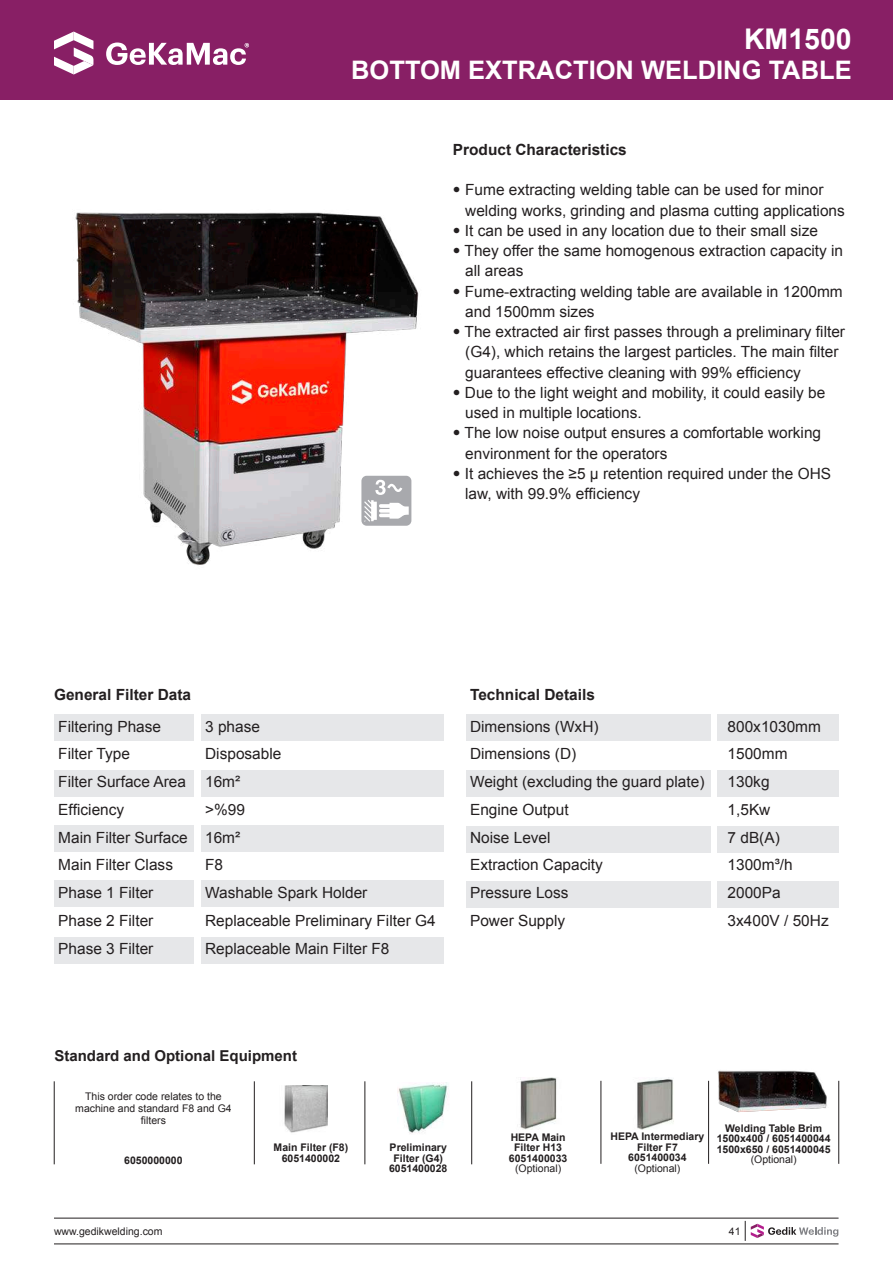
<style>
.page{position:relative;width:893px;height:1263px;background:#fff}
.page>*{position:absolute;margin:0;border:0;box-sizing:border-box;transform-origin:0 0}
.t1{font:700 28.5px "Arial";color:#fff}
.t2{font:700 25.5px "Arial";color:#fff}
.t3{font:15.45px/27.8px "Arial";color:#231f20}
.t4{font:700 15.45px "Arial";color:#231f20}
.t5{font:700 15px "Arial";color:#231f20}
.t6{font:700 10.5px/10.5px "Arial";color:#231f20;text-align:center}
.t7{font:10.5px/12px "Arial";color:#231f20;text-align:center}
.s1{font-family:"Helvetica Neue LT Std";font-stretch:condensed}
</style>
<div class="page">
<hr style="left:54px;top:1218px;width:784px;height:1px;background:#231f20">
<hr style="left:54px;top:1244px;width:784px;height:1px;background:#231f20">
<svg style="left:745px;top:1221px;width:93px;height:20px"></svg>
<div style="left:0;top:0;width:893px;height:100px;background:#881f65"></div>
<img style="left:284px;top:1085px;width:43px;height:48px">
<img style="left:398px;top:1083px;width:50px;height:51px">
<hr style="left:365px;top:1081px;width:1px;height:83px;background:#231f20">
<hr style="left:471px;top:1081px;width:1px;height:83px;background:#231f20">
<div style="left:54px;top:714px;width:139px;height:27px;background:#e6e7e9"></div>
<div style="left:54px;top:770px;width:139px;height:27px;background:#e6e7e9"></div>
<div style="left:54px;top:825px;width:139px;height:26px;background:#e6e7e9"></div>
<div style="left:54px;top:880px;width:139px;height:27px;background:#e6e7e9"></div>
<div style="left:54px;top:936px;width:139px;height:27px;background:#e6e7e9"></div>
<div style="left:201px;top:714px;width:242px;height:27px;background:#e6e7e9"></div>
<div style="left:201px;top:770px;width:242px;height:27px;background:#e6e7e9"></div>
<div style="left:201px;top:825px;width:242px;height:26px;background:#e6e7e9"></div>
<div style="left:201px;top:880px;width:242px;height:27px;background:#e6e7e9"></div>
<div style="left:201px;top:936px;width:242px;height:27px;background:#e6e7e9"></div>
<div style="left:466px;top:714px;width:244px;height:27px;background:#e6e7e9"></div>
<div style="left:717px;top:714px;width:122px;height:27px;background:#e6e7e9"></div>
<div style="left:466px;top:770px;width:244px;height:27px;background:#e6e7e9"></div>
<div style="left:717px;top:770px;width:122px;height:27px;background:#e6e7e9"></div>
<div style="left:466px;top:826px;width:244px;height:27px;background:#e6e7e9"></div>
<div style="left:717px;top:826px;width:122px;height:27px;background:#e6e7e9"></div>
<div style="left:466px;top:881px;width:244px;height:27px;background:#e6e7e9"></div>
<div style="left:717px;top:881px;width:122px;height:27px;background:#e6e7e9"></div>
<img style="left:520px;top:1078px;width:37px;height:51px">
<img style="left:637px;top:1078px;width:37px;height:52px">
<hr style="left:601px;top:1081px;width:1px;height:83px;background:#231f20">
<hr style="left:708px;top:1081px;width:1px;height:83px;background:#231f20">
<hr style="left:838px;top:1081px;width:1px;height:83px;background:#231f20">
<img style="left:718px;top:1070px;width:109px;height:42px">
<hr style="left:254px;top:1081px;width:1px;height:83px;background:#231f20">
<hr style="left:54px;top:1081px;width:1px;height:83px;background:#231f20">
<img style="left:75px;top:212px;width:344px;height:353px">
<div style="left:361px;top:476px;width:50px;height:50px;background:#a8a9ad;border-radius:5px"></div>
<svg style="left:364px;top:480px;width:45px;height:42px"></svg>
<svg style="left:54px;top:32px;width:39px;height:43px"></svg>
<svg style="left:106px;top:43px;width:143px;height:22px"></svg>
<h1 class="t1" style="left:744px;top:20px;width:109px">KM1500</h1>
<h2 class="t2" style="left:351px;top:54px;width:502px">BOTTOM EXTRACTION WELDING TABLE</h2>
<p class="t4" style="left:453px;top:139px;width:175px">Product Characteristics</p>
<p class="t3" style="left:465px;top:180px;width:381px;line-height:20.2px;text-indent:-12px"><span class="s1">•</span> Fume extracting welding table can be used for minor welding works, grinding and plasma cutting applications</p>
<p class="t3" style="left:453px;top:217px;width:367px"><span class="s1">•</span> It can be used in any location due to their small size</p>
<p class="t3" style="left:465px;top:241px;width:379px;line-height:20.2px;text-indent:-12px"><span class="s1">•</span> They offer the same homogenous extraction capacity in all areas</p>
<p class="t3" style="left:465px;top:281px;width:379px;line-height:20.2px;text-indent:-12px"><span class="s1">•</span> Fume-extracting welding table are available in 1200mm and 1500mm sizes</p>
<p class="t3" style="left:465px;top:322px;width:381px;line-height:20.2px;text-indent:-12px"><span class="s1">•</span> The extracted air first passes through a preliminary filter (G4), which retains the largest particles. The main filter guarantees effective cleaning with 99% efficiency</p>
<p class="t3" style="left:465px;top:383px;width:362px;line-height:20.2px;text-indent:-12px"><span class="s1">•</span> Due to the light weight and mobility, it could easily be used in multiple locations.</p>
<p class="t3" style="left:465px;top:423px;width:357px;line-height:20.2px;text-indent:-12px"><span class="s1">•</span> The low noise output ensures a comfortable working environment for the operators</p>
<p class="t3" style="left:465px;top:464px;width:367px;line-height:20.2px;text-indent:-12px"><span class="s1">•</span> It achieves the ≥5 μ retention required under the OHS law, with 99.9% efficiency</p>
<p class="t4" style="left:54px;top:684px;width:139px">General Filter Data</p>
<p class="t3" style="left:58px;top:712px;width:131px">Filtering Phase<br>Filter Type<br>Filter Surface Area<br>Efficiency<br>Main Filter Surface<br>Main Filter Class<br>Phase 1 Filter<br>Phase 2 Filter<br>Phase 3 Filter</p>
<p class="t3" style="left:205px;top:712px;width:232px">3 phase<br>Disposable<br>16m²<br>&gt;%99<br>16m²<br>F8<br>Washable Spark Holder<br>Replaceable Preliminary Filter G4<br>Replaceable Main Filter F8</p>
<p class="t4" style="left:470px;top:684px;width:126px">Technical Details</p>
<p class="t3" style="left:470px;top:712px;width:236px">Dimensions (WxH)<br>Dimensions (D)<br>Weight (excluding the guard plate)<br>Engine Output<br>Noise Level<br>Extraction Capacity<br>Pressure Loss<br>Power Supply</p>
<p class="t3" style="left:728px;top:712px;width:103px">800x1030mm<br>1500mm<br>130kg<br>1,5Kw<br>7 dB(A)<br>1300m³/h<br>2000Pa<br>3x400V / 50Hz</p>
<p class="t5" style="left:54px;top:1046px;width:244px">Standard and Optional Equipment</p>
<p class="t7" style="left:75px;top:1090px;width:158px">This order code relates to the machine and standard F8 and G4 filters</p>
<p class="t6" style="left:124px;top:1155px;width:60px">6050000000</p>
<p class="t6" style="left:274px;top:1143px;width:76px">Main Filter (F8)<br>6051400002</p>
<p class="t6" style="left:389px;top:1143px;width:60px">Preliminary<br>Filter (G4)<br>6051400028</p>
<p class="t6" style="left:509px;top:1132px;width:60px">HEPA Main<br>Filter H13<br>6051400033</p>
<p class="t7" style="left:515px;top:1163px;width:48px">(Optional)</p>
<p class="t6" style="left:610px;top:1132px;width:95px">HEPA Intermediary<br>Filter F7<br>6051400034</p>
<p class="t7" style="left:634px;top:1162px;width:48px">(Optional)</p>
<p class="t6" style="left:717px;top:1123px;width:115px">Welding Table Brim<br>1500x400 / 6051400044<br>1500x650 / 6051400045</p>
<p class="t7" style="left:751px;top:1154px;width:48px">(Optional)</p>
<p class="t7" style="left:54px;top:1225px;width:110px">www.gedikwelding.com</p>
<p class="t7" style="left:729px;top:1225px;width:13px">41</p>
</div>
